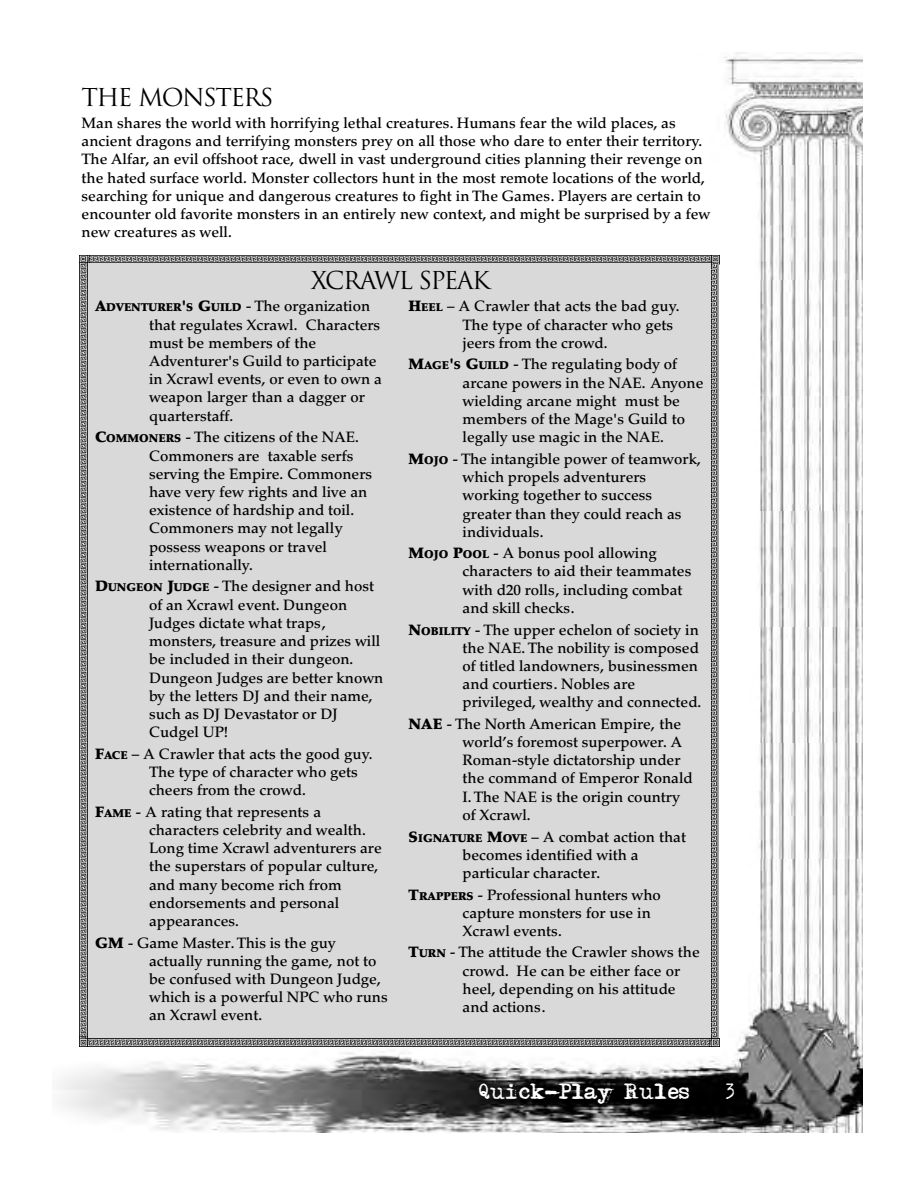
<style>
.page{position:relative;width:918px;height:1188px;background:#fff}
.page>*{position:absolute;margin:0;border:0;box-sizing:border-box;transform-origin:0 0}
.t1{font:24px "Trajan";letter-spacing:-.07em;color:#000}
.t2{font:19.5px "Adler";color:#fff}
.t3{font:500 15px/18.1px "Palatino";color:#000}
.s1{font-weight:900}
.s2{font-weight:900;font-size:11.25px}
</style>
<div class="page">
<img style="left:59px;top:53px;width:804px;height:1080px">
<div style="left:87px;top:263px;width:625px;height:776px;background:#d9d9d9"></div>
<svg style="left:80px;top:255px;width:9px;height:8px"></svg>
<img style="left:89px;top:255px;width:623px;height:8px">
<img style="left:712px;top:255px;width:7px;height:784px">
<svg style="left:710px;top:1039px;width:9px;height:7px"></svg>
<img style="left:87px;top:1039px;width:623px;height:7px">
<svg style="left:80px;top:1037px;width:7px;height:9px"></svg>
<img style="left:80px;top:263px;width:7px;height:774px">
<h1 class="t1" style="left:82px;top:84px;width:193px">THE MON S T E RS</h1>
<p class="t3" style="left:82px;top:115px;width:630px">Man shares the world with horrifying lethal creatures. Humans fear the wild places, as ancient dragons and terrifying monsters prey on all those who dare to enter their territory.<br>The Alfar, an evil offshoot race, dwell in vast underground cities planning their revenge on the hated surface world. Monster collectors hunt in the most remote locations of the world, searching for unique and dangerous creatures to fight in The Games. Players are certain to encounter old favorite monsters in an entirely new context, and might be surprised by a few new creatures as well.</p>
<h1 class="t1" style="left:311px;top:267px;width:181px">XC RAWL SPE A K</h1>
<p class="t3" style="left:149px;top:299px;width:234px;text-indent:-54px"><span class="s1">A</span><span class="s2">DVENTURER</span><span class="s1">'</span><span class="s2">S</span> <span class="s1">G</span><span class="s2">UILD</span> - The organization that regulates Xcrawl. Characters must be members of the<br>Adventurer's Guild to participate in Xcrawl events, or even to own a weapon larger than a dagger or quarterstaff.</p>
<p class="t3" style="left:149px;top:430px;width:225px;text-indent:-54px"><span class="s1">C</span><span class="s2">OMMONERS</span> - The citizens of the NAE.<br>Commoners are taxable serfs serving the Empire. Commoners have very few rights and live an existence of hardship and toil.<br>Commoners may not legally possess weapons or travel internationally.</p>
<p class="t3" style="left:149px;top:579px;width:236px;text-indent:-54px"><span class="s1">D</span><span class="s2">UNGEON</span> <span class="s1">J</span><span class="s2">UDGE</span> - The designer and host of an Xcrawl event. Dungeon<br>Judges dictate what traps, monsters, treasure and prizes will be included in their dungeon.<br>Dungeon Judges are better known by the letters DJ and their name, such as DJ Devastator or DJ<br>Cudgel UP!</p>
<p class="t3" style="left:149px;top:746px;width:225px;text-indent:-54px"><span class="s1">F</span><span class="s2">ACE</span> – A Crawler that acts the good guy.<br>The type of character who gets cheers from the crowd.</p>
<p class="t3" style="left:149px;top:804px;width:234px;text-indent:-54px"><span class="s1">F</span><span class="s2">AME</span> - A rating that represents a characters celebrity and wealth.<br>Long time Xcrawl adventurers are the superstars of popular culture, and many become rich from endorsements and personal appearances.</p>
<p class="t3" style="left:149px;top:935px;width:240px;text-indent:-54px"><span class="s1">GM</span> - Game Master. This is the guy actually running the game, not to be confused with Dungeon Judge, which is a powerful NPC who runs an Xcrawl event.</p>
<p class="t3" style="left:463px;top:299px;width:219px;text-indent:-54px"><span class="s1">H</span><span class="s2">EEL</span> – A Crawler that acts the bad guy.<br>The type of character who gets jeers from the crowd.</p>
<p class="t3" style="left:463px;top:357px;width:242px;text-indent:-54px"><span class="s1">M</span><span class="s2">AGE</span><span class="s1">'</span><span class="s2">S</span> <span class="s1">G</span><span class="s2">UILD</span> - The regulating body of arcane powers in the NAE. Anyone wielding arcane might must be members of the Mage's Guild to legally use magic in the NAE.</p>
<p class="t3" style="left:463px;top:451px;width:240px;text-indent:-54px"><span class="s1">M</span><span class="s2">OJO</span> - The intangible power of teamwork, which propels adventurers working together to success greater than they could reach as individuals.</p>
<p class="t3" style="left:463px;top:546px;width:230px;text-indent:-54px"><span class="s1">M</span><span class="s2">OJO</span> <span class="s1">P</span><span class="s2">OOL</span> - A bonus pool allowing characters to aid their teammates with d20 rolls, including combat and skill checks.</p>
<p class="t3" style="left:463px;top:622px;width:240px;text-indent:-54px"><span class="s1">N</span><span class="s2">OBILITY</span> - The upper echelon of society in the NAE. The nobility is composed of titled landowners, businessmen and courtiers. Nobles are privileged, wealthy and connected.</p>
<p class="t3" style="left:463px;top:716px;width:232px;text-indent:-54px"><span class="s1">NAE</span> - The North American Empire, the world’s foremost superpower. A<br>Roman-style dictatorship under the command of Emperor Ronald<br>I.The NAE is the origin country of Xcrawl.</p>
<p class="t3" style="left:463px;top:829px;width:225px;text-indent:-54px"><span class="s1">S</span><span class="s2">IGNATURE</span> <span class="s1">M</span><span class="s2">OVE</span> – A combat action that becomes identified with a particular character.</p>
<p class="t3" style="left:463px;top:887px;width:200px;text-indent:-54px"><span class="s1">T</span><span class="s2">RAPPERS</span> - Professional hunters who capture monsters for use in<br>Xcrawl events.</p>
<p class="t3" style="left:463px;top:945px;width:239px;text-indent:-54px"><span class="s1">T</span><span class="s2">URN</span> - The attitude the Crawler shows the crowd. He can be either face or heel, depending on his attitude and actions.</p>
<h2 class="t2" style="left:479px;top:1083px;width:213px">Quick-Play Rules</h2>
<h2 class="t2" style="left:726px;top:1083px;width:10px">3</h2>
</div>
